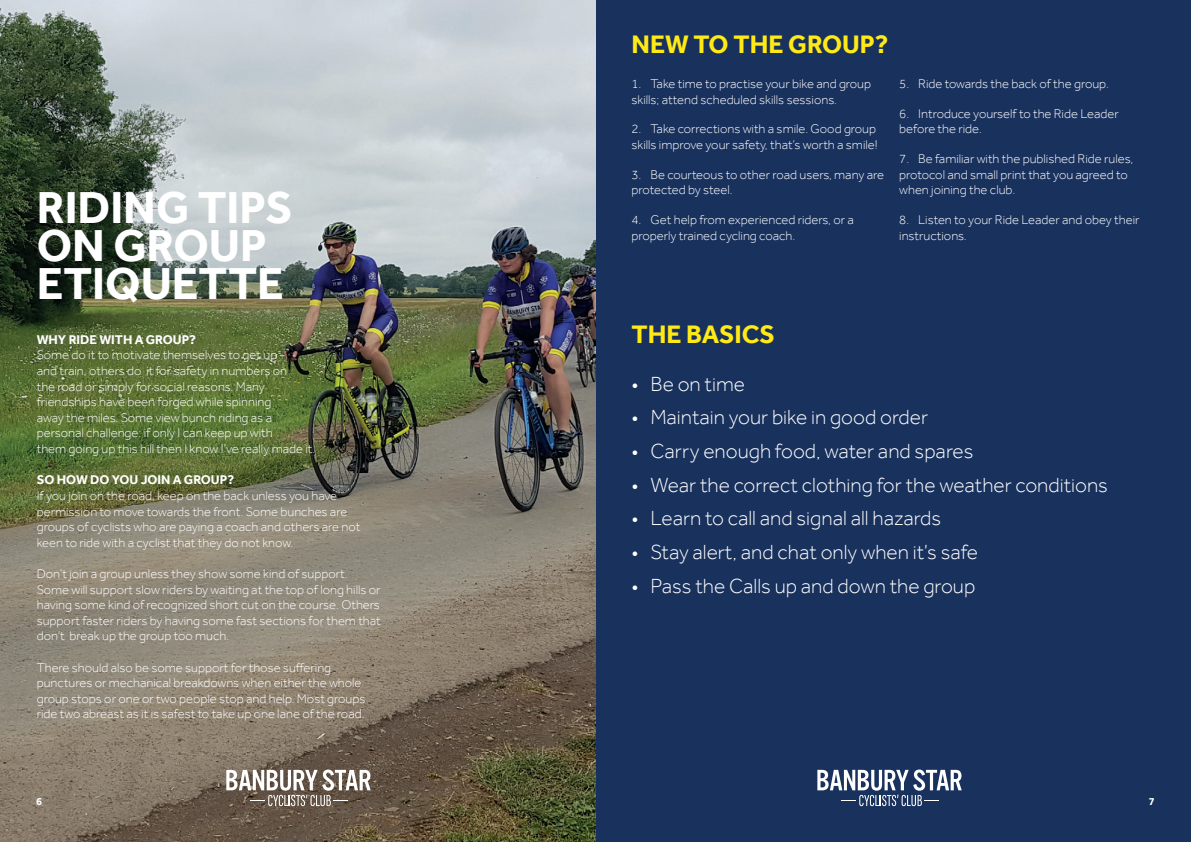
<style>
.page{position:relative;width:1191px;height:842px;background:#fff}
.page>*{position:absolute;margin:0;border:0;box-sizing:border-box;transform-origin:0 0}
.t1{font:700 46px/38px "Effra";color:#fff}
.t2{font:700 26px "Effra";color:#ffea16}
.t3{font:300 21px "Effra";color:#fff}
.t4{font:300 13px/15.6px "Effra";color:#fff}
.t5{font:700 13px "Effra";color:#fff}
.t6{font:700 11px "Effra";color:#fff}
</style>
<div class="page">
<div style="left:595px;top:0;width:596px;height:842px;background:#19315d"></div>
<img style="left:0;top:0;width:595px;height:842px">
<svg style="left:226px;top:769px;width:145px;height:37px"></svg>
<svg style="left:817px;top:769px;width:144px;height:37px"></svg>
<h1 class="t1" style="left:37px;top:189px;width:257px">RIDING TIPS<br>ON GROUP<br>ETIQUETTE</h1>
<p class="t5" style="left:37px;top:332px;width:161px">WHY RIDE WITH A GROUP?</p>
<p class="t4" style="left:37px;top:347px;width:280px">Some do it to motivate themselves to get up<br>and train, others do it for safety in numbers on<br>the road or simply for social reasons. Many friendships have been forged while spinning<br>away the miles. Some view bunch riding as a personal challenge: if only I can keep up with<br>them going up this hill then I know I’ve really made it.</p>
<p class="t5" style="left:37px;top:472px;width:199px">SO HOW DO YOU JOIN A GROUP?</p>
<p class="t4" style="left:37px;top:488px;width:325px">If you join on the road, keep on the back unless you have permission to move towards the front. Some bunches are groups of cyclists who are paying a coach and others are not keen to ride with a cyclist that they do not know.</p>
<p class="t4" style="left:37px;top:566px;width:346px">Don’t join a group unless they show some kind of support.<br>Some will support slow riders by waiting at the top of long hills or having some kind of recognized short cut on the course. Others support faster riders by having some fast sections for them that don’t break up the group too much.</p>
<p class="t4" style="left:37px;top:659px;width:330px">There should also be some support for those suffering punctures or mechanical breakdowns when either the whole group stops or one or two people stop and help. Most groups ride two abreast as it is safest to take up one lane of the road.</p>
<h2 class="t2" style="left:631px;top:29px;width:258px">NEW TO THE GROUP?</h2>
<p class="t4" style="left:631px;top:76px;width:241px">1. Take time to practise your bike and group skills; attend scheduled skills sessions.</p>
<p class="t4" style="left:631px;top:121px;width:248px">2. Take corrections with a smile. Good group skills improve your safety, that’s worth a smile!</p>
<p class="t4" style="left:631px;top:166px;width:254px">3. Be courteous to other road users, many are protected by steel.</p>
<p class="t4" style="left:631px;top:212px;width:224px">4. Get help from experienced riders, or a properly trained cycling coach.</p>
<p class="t4" style="left:899px;top:76px;width:211px">5. Ride towards the back of the group.</p>
<p class="t4" style="left:899px;top:106px;width:221px">6. Introduce yourself to the Ride Leader before the ride.</p>
<p class="t4" style="left:899px;top:151px;width:235px">7. Be familiar with the published Ride rules, protocol and small print that you agreed to when joining the club.</p>
<p class="t4" style="left:899px;top:212px;width:242px">8. Listen to your Ride Leader and obey their instructions.</p>
<h2 class="t2" style="left:631px;top:318px;width:145px">THE BASICS</h2>
<h3 class="t3" style="left:631px;top:371px;width:115px">• Be on time</h3>
<h3 class="t3" style="left:631px;top:405px;width:298px">• Maintain your bike in good order</h3>
<h3 class="t3" style="left:631px;top:438px;width:343px">• Carry enough food, water and spares</h3>
<h3 class="t3" style="left:631px;top:472px;width:478px">• Wear the correct clothing for the weather conditions</h3>
<h3 class="t3" style="left:631px;top:506px;width:311px">• Learn to call and signal all hazards</h3>
<h3 class="t3" style="left:631px;top:540px;width:348px">• Stay alert, and chat only when it’s safe</h3>
<h3 class="t3" style="left:631px;top:573px;width:345px">• Pass the Calls up and down the group</h3>
<p class="t6" style="left:36px;top:795px;width:7px">6</p>
<p class="t6" style="left:1149px;top:795px;width:7px">7</p>
</div>
